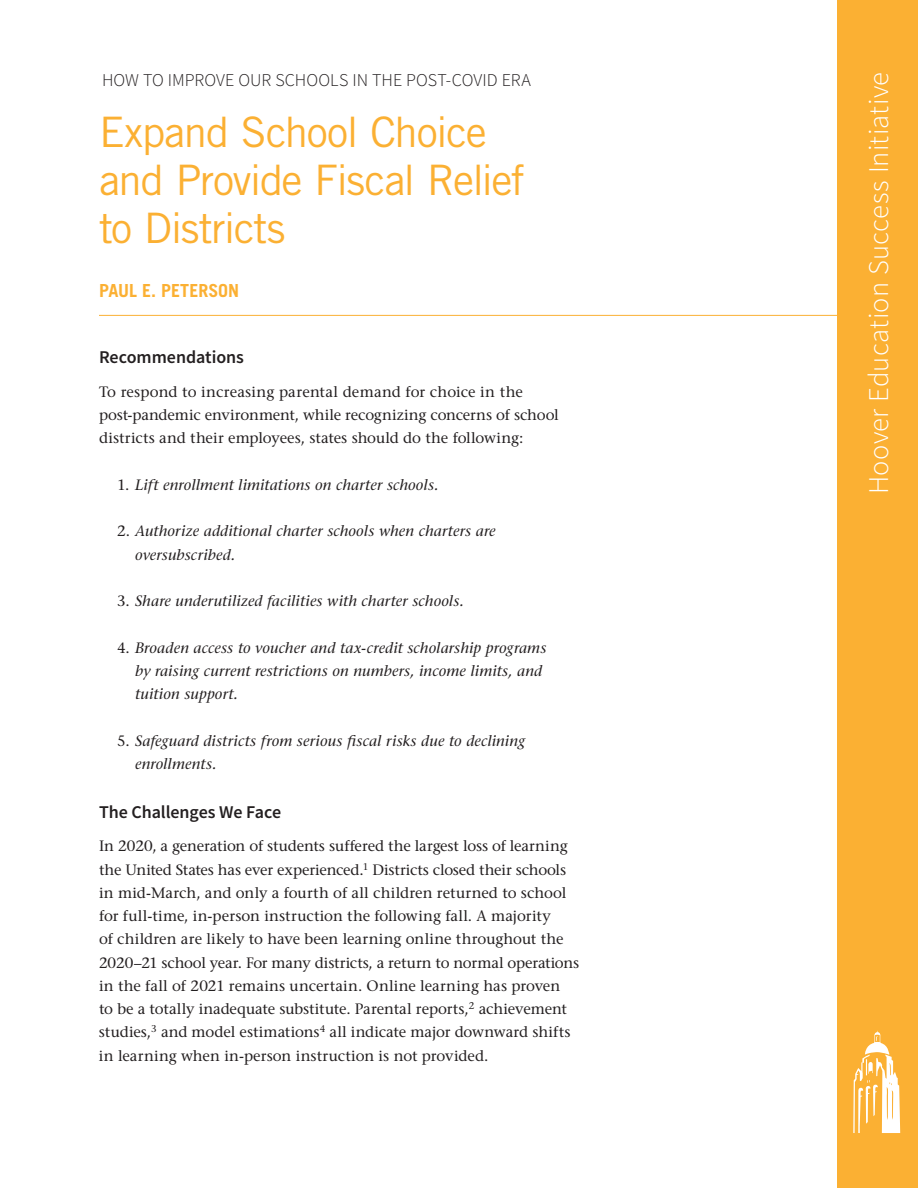
<style>
.page{position:relative;width:918px;height:1188px;background:#fff}
.page>*{position:absolute;margin:0;border:0;box-sizing:border-box;transform-origin:0 0}
.t1{font:42px/48px "Trade Gothic LT Std";letter-spacing:-.035em;color:#fbb033}
.t2{font:300 28.5px "Source Sans Pro";letter-spacing:.01em;color:#fff}
.t3{font:300 18px "Source Sans Pro";color:#231f20}
.t4{font:600 18px "Source Sans Pro";letter-spacing:-.005em;color:#231f20}
.t5{font:700 18px "Trade Gothic LT Std";letter-spacing:-.005em;color:#fbb033}
.t6{font:500 15px/23.2px "Stone Serif Std";letter-spacing:-.005em;color:#231f20}
.t7{font:italic 500 15px/23.2px "Stone Serif Std";letter-spacing:.01em;color:#231f20}
.s1{font-style:normal}
</style>
<div class="page">
<div style="left:837px;top:0;width:81px;height:1188px;background:#fbb033"></div>
<svg style="left:853px;top:1031px;width:47px;height:102px"></svg>
<hr style="left:99px;top:315px;width:738px;height:1px;background:#fbb033">
<p class="t3" style="left:102px;top:68px;width:430px">HOW TO IMPROVE OUR SCHOOLS IN THE POST-COVID ERA</p>
<h1 class="t1" style="left:99px;top:108px;width:427px">Expand School Choice and Provide Fiscal Relief to Districts</h1>
<p class="t5" style="left:99px;top:280px;width:142px">PAUL E. PETERSON</p>
<p class="t4" style="left:99px;top:345px;width:147px">Recommendations</p>
<p class="t6" style="left:99px;top:380px;width:461px">To respond to increasing parental demand for choice in the post-pandemic environment, while recognizing concerns of school districts and their employees, states should do the following:</p>
<p class="t7" style="left:117px;top:473px;width:323px"><span class="s1">1.</span> Lift enrollment limitations on charter schools.</p>
<p class="t7" style="left:135px;top:520px;width:362px;text-indent:-18px"><span class="s1">2.</span> Authorize additional charter schools when charters are oversubscribed.</p>
<p class="t7" style="left:117px;top:589px;width:348px"><span class="s1">3.</span> Share underutilized facilities with charter schools.</p>
<p class="t7" style="left:135px;top:636px;width:413px;text-indent:-18px"><span class="s1">4.</span> Broaden access to voucher and tax-credit scholarship programs by raising current restrictions on numbers, income limits, and tuition support.</p>
<p class="t7" style="left:135px;top:729px;width:392px;text-indent:-18px"><span class="s1">5.</span> Safeguard districts from serious fiscal risks due to declining enrollments.</p>
<p class="t4" style="left:99px;top:800px;width:184px">The Challenges We Face</p>
<p class="t6" style="left:99px;top:834px;width:482px">In 2020, a generation of students suffered the largest loss of learning the United States has ever experienced.<sup>1</sup> Districts closed their schools in mid-March, and only a fourth of all children returned to school for full-time, in-person instruction the following fall. A majority<br>of children are likely to have been learning online throughout the 2020–21 school year. For many districts, a return to normal operations in the fall of 2021 remains uncertain. Online learning has proven<br>to be a totally inadequate substitute. Parental reports,<sup>2</sup> achievement studies,<sup>3</sup> and model estimations<sup>4</sup> all indicate major downward shifts in learning when in-person instruction is not provided.</p>
<h2 class="t2" style="left:861px;top:494px;width:424px;rotate:-90deg">Hoover Education Success Initiative</h2>
</div>
